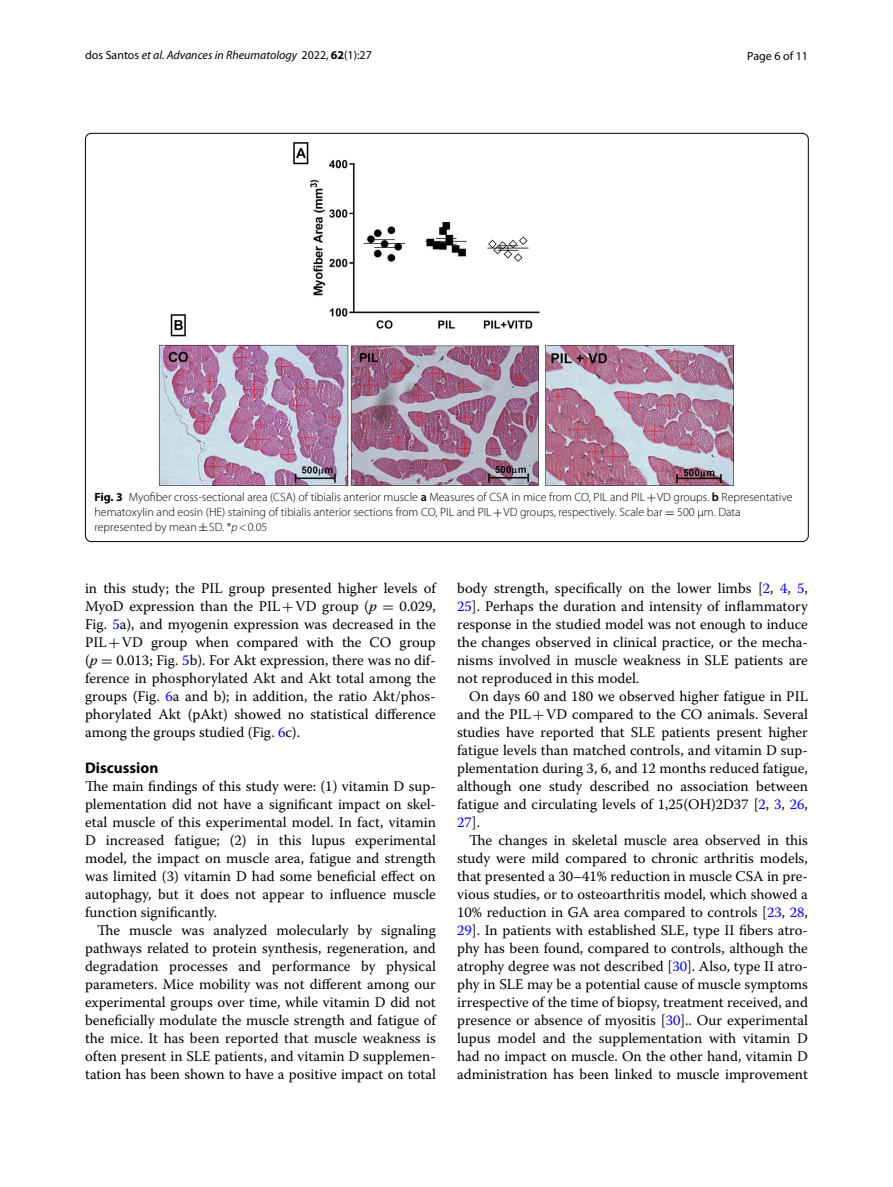
<style>
.page{position:relative;width:893px;height:1187px;background:#fff}
.page>*{position:absolute;margin:0;border:0;box-sizing:border-box;transform-origin:0 0}
.t1{font:700 15.45px "Myriad Pro";color:#000}
.t2{font:14.7px/18px "Warnock Pro";color:#000;text-align:justify}
.t3{font:300 12px/15px "Myriad Pro";color:#000}
.t4{font:italic 12px "Myriad Pro";color:#000}
.t5{font:12px "Myriad Pro";color:#000}
.s1{font-style:normal}
.s2{font-weight:700;font-style:normal}
.s3{font-weight:700}
.s4{font-weight:600}
.s5{font-family:"MTSY";font-weight:400}
.s6{font-style:italic}
.s7{font-family:"MTSY"}
.s8{color:#00f}
</style>
<div class="page">
<img style="left:160px;top:142px;width:574px;height:344px">
<p class="t4" style="left:85px;top:48px;width:288px"><span class="s1">dos Santos</span> et al. Advances in Rheumatology <span class="s1">2022,</span> <span class="s2">62</span><span class="s1">(1):27</span></p>
<p class="t5" style="left:747px;top:48px;width:62px">Page 6 of 11</p>
<p class="t3" style="left:94px;top:490px;width:700px"><span class="s3">Fig. 3</span> Myofiber cross-sectional area (CSA) of tibialis anterior muscle <span class="s4">a</span> Measures of CSA in mice from CO, PIL and PIL<span class="s5">+</span>VD groups. <span class="s4">b</span> Representative hematoxylin and eosin (HE) staining of tibialis anterior sections from CO, PIL and PIL<span class="s5">+</span>VD groups, respectively. Scale bar <span class="s5">=</span> 500 μm. Data represented by mean<span class="s5">±</span>SD. *<span class="s6">p</span>&lt;0.05</p>
<p class="t2" style="left:85px;top:579px;width:352px">in this study; the PIL group presented higher levels of MyoD expression than the PIL<span class="s7">+</span>VD group (<span class="s6">p</span> <span class="s7">=</span> 0.029, Fig. <span class="s8">5</span>a), and myogenin expression was decreased in the PIL<span class="s7">+</span>VD group when compared with the CO group (<span class="s6">p</span> <span class="s7">=</span> 0.013; Fig. <span class="s8">5</span>b). For Akt expression, there was no dif&shy;ference in phosphorylated Akt and Akt total among the groups (Fig. <span class="s8">6</span>a and b); in addition, the ratio Akt/phos&shy;phorylated Akt (pAkt) showed no statistical difference among the groups studied (Fig. <span class="s8">6</span>c).</p>
<p class="t1" style="left:85px;top:758px;width:75px">Discussion</p>
<p class="t2" style="left:85px;top:777px;width:352px">The main findings of this study were: (1) vitamin D sup&shy;plementation did not have a significant impact on skel&shy;etal muscle of this experimental model. In fact, vitamin D increased fatigue; (2) in this lupus experimental model, the impact on muscle area, fatigue and strength was limited (3) vitamin D had some beneficial effect on autophagy, but it does not appear to influence muscle function significantly.</p>
<p class="t2" style="left:85px;top:921px;width:352px;text-indent:12px">The muscle was analyzed molecularly by signaling pathways related to protein synthesis, regeneration, and degradation processes and performance by physical parameters. Mice mobility was not different among our experimental groups over time, while vitamin D did not beneficially modulate the muscle strength and fatigue of the mice. It has been reported that muscle weakness is often present in SLE patients, and vitamin D supplemen&shy;tation has been shown to have a positive impact on total</p>
<p class="t2" style="left:457px;top:579px;width:352px">body strength, specifically on the lower limbs [<span class="s8">2</span>, <span class="s8">4</span>, <span class="s8">5</span>, <span class="s8">25</span>]. Perhaps the duration and intensity of inflammatory response in the studied model was not enough to induce the changes observed in clinical practice, or the mecha&shy;nisms involved in muscle weakness in SLE patients are not reproduced in this model.</p>
<p class="t2" style="left:457px;top:687px;width:352px;text-indent:12px">On days 60 and 180 we observed higher fatigue in PIL and the PIL<span class="s7">+</span>VD compared to the CO animals. Several studies have reported that SLE patients present higher fatigue levels than matched controls, and vitamin D sup&shy;plementation during 3, 6, and 12 months reduced fatigue, although one study described no association between fatigue and circulating levels of 1,25(OH)2D37 [<span class="s8">2</span>, <span class="s8">3</span>, <span class="s8">26</span>, <span class="s8">27</span>].</p>
<p class="t2" style="left:457px;top:831px;width:352px;text-indent:12px">The changes in skeletal muscle area observed in this study were mild compared to chronic arthritis models, that presented a 30–41% reduction in muscle CSA in pre&shy;vious studies, or to osteoarthritis model, which showed a 10% reduction in GA area compared to controls [<span class="s8">23</span>, <span class="s8">28</span>, <span class="s8">29</span>]. In patients with established SLE, type II fibers atro&shy;phy has been found, compared to controls, although the atrophy degree was not described [<span class="s8">30</span>]. Also, type II atro&shy;phy in SLE may be a potential cause of muscle symptoms irrespective of the time of biopsy, treatment received, and presence or absence of myositis [<span class="s8">30</span>].. Our experimental lupus model and the supplementation with vitamin D had no impact on muscle. On the other hand, vitamin D administration has been linked to muscle improvement</p>
</div>
